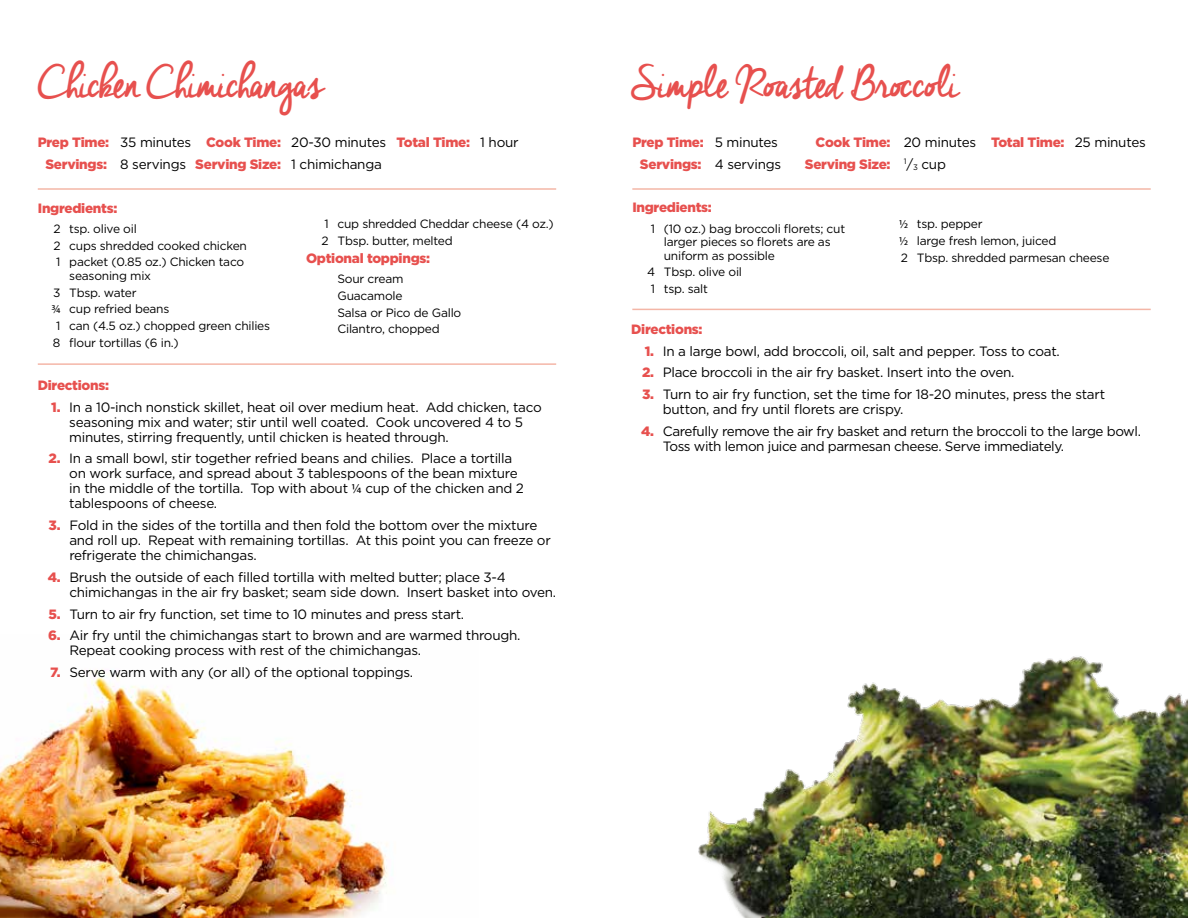
<style>
.page{position:relative;width:1188px;height:918px;background:#fff}
.page>*{position:absolute;margin:0;border:0;box-sizing:border-box;transform-origin:0 0}
.t1{font:45px "Cheddar Jack";letter-spacing:-.055em;color:#e7504e}
.t2{font:13.5px/15px "Gotham";letter-spacing:-.02em;color:#000}
.t3{font:900 13.5px/21.8px "Gotham";letter-spacing:-.02em;color:#e7504e}
.t4{font:12px/16.8px "Gotham";letter-spacing:-.02em;color:#000}
.s1{font-weight:400;color:#000}
.s2{font-family:"Myriad Pro"}
.s3{font-weight:900;color:#e7504e}
</style>
<div class="page">
<img style="left:0;top:670px;width:388px;height:248px">
<hr style="left:632px;top:188px;width:519px;height:2px;background:#f4b6a7">
<hr style="left:632px;top:309px;width:519px;height:1px;background:#f4b6a7">
<hr style="left:38px;top:188px;width:518px;height:2px;background:#f4b6a7">
<hr style="left:38px;top:363px;width:518px;height:2px;background:#f4b6a7">
<img style="left:698px;top:656px;width:490px;height:262px">
<h1 class="t1" style="left:38px;top:61px;width:288px">Chicken Chimichangas</h1>
<p class="t3" style="left:45px;top:131px;width:475px;text-indent:-8px">Prep Time: <span class="s1">35 minutes</span> Cook Time: <span class="s1">20-30 minutes</span> Total Time: <span class="s1">1 hour<br></span>Servings: <span class="s1">8 servings</span> Serving Size: <span class="s1">1 chimichanga</span></p>
<p class="t3" style="left:38px;top:197px;width:81px">Ingredients:</p>
<p class="t4" style="left:53px;top:220px;width:195px">2 tsp. olive oil<br>2 cups shredded cooked chicken<br>1 packet (0.85 oz.) Chicken taco</p>
<p class="t4" style="left:69px;top:267px;width:83px">seasoning mix</p>
<p class="t4" style="left:53px;top:284px;width:85px">3 Tbsp. water</p>
<p class="t4" style="left:51px;top:300px;width:120px"><span class="s2">¾</span> cup refried beans</p>
<p class="t4" style="left:56px;top:317px;width:215px">1 can (4.5 oz.) chopped green chilies</p>
<p class="t4" style="left:53px;top:334px;width:127px">8 flour tortillas (6 in.)</p>
<p class="t4" style="left:322px;top:215px;width:234px">1 cup shredded Cheddar cheese (4 oz.)<br>2 Tbsp. butter, melted</p>
<p class="t3" style="left:306px;top:247px;width:126px">Optional toppings:</p>
<p class="t4" style="left:338px;top:270px;width:125px">Sour cream<br>Guacamole<br>Salsa or Pico de Gallo<br>Cilantro, chopped</p>
<p class="t3" style="left:38px;top:374px;width:73px">Directions:</p>
<p class="t2" style="left:69px;top:399px;width:474px;text-indent:-18px"><span class="s3">1.</span> In a 10-inch nonstick skillet, heat oil over medium heat. Add chicken, taco seasoning mix and water; stir until well coated. Cook uncovered 4 to 5 minutes, stirring frequently, until chicken is heated through.</p>
<p class="t2" style="left:69px;top:451px;width:456px;text-indent:-21px"><span class="s3">2.</span> In a small bowl, stir together refried beans and chilies. Place a tortilla on work surface, and spread about 3 tablespoons of the bean mixture in the middle of the tortilla. Top with about <span class="s2">¼</span> cup of the chicken and 2 tablespoons of cheese.</p>
<p class="t2" style="left:69px;top:518px;width:483px;text-indent:-21px"><span class="s3">3.</span> Fold in the sides of the tortilla and then fold the bottom over the mixture and roll up. Repeat with remaining tortillas. At this point you can freeze or refrigerate the chimichangas.</p>
<p class="t2" style="left:69px;top:569px;width:488px;text-indent:-22px"><span class="s3">4.</span> Brush the outside of each filled tortilla with melted butter; place 3-4 chimichangas in the air fry basket; seam side down. Insert basket into oven.</p>
<p class="t2" style="left:49px;top:606px;width:417px"><span class="s3">5.</span> Turn to air fry function, set time to 10 minutes and press start.</p>
<p class="t2" style="left:69px;top:628px;width:453px;text-indent:-21px"><span class="s3">6.</span> Air fry until the chimichangas start to brown and are warmed through.<br>Repeat cooking process with rest of the chimichangas.</p>
<p class="t2" style="left:50px;top:665px;width:365px"><span class="s3">7.</span> Serve warm with any (or all) of the optional toppings.</p>
<h1 class="t1" style="left:631px;top:61px;width:330px">Simple Roasted Broccoli</h1>
<p class="t3" style="left:632px;top:131px;width:147px">Prep Time: <span class="s1">5 minutes</span></p>
<p class="t3" style="left:816px;top:131px;width:332px">Cook Time: <span class="s1">20 minutes</span> Total Time: <span class="s1">25 minutes</span></p>
<p class="t3" style="left:640px;top:153px;width:143px">Servings: <span class="s1">4 servings</span></p>
<p class="t3" style="left:805px;top:153px;width:143px">Serving Size: <sup>1</sup><span class="s1">/</span><sub>3</sub> <span class="s1">cup</span></p>
<p class="t3" style="left:632px;top:196px;width:81px">Ingredients:</p>
<p class="t4" style="left:664px;top:221px;width:183px;line-height:13.5px;text-indent:-13px">1 (10 oz.) bag broccoli florets; cut larger pieces so florets are as uniform as possible</p>
<p class="t4" style="left:651px;top:264px;width:93px;text-indent:-4px">4 Tbsp. olive oil<br>1 tsp. salt</p>
<p class="t4" style="left:899px;top:215px;width:212px"><span class="s2">½</span> tsp. pepper<br><span class="s2">½</span> large fresh lemon, juiced<br>2 Tbsp. shredded parmesan cheese</p>
<p class="t3" style="left:631px;top:318px;width:73px">Directions:</p>
<p class="t2" style="left:645px;top:343px;width:417px"><span class="s3">1.</span> In a large bowl, add broccoli, oil, salt and pepper. Toss to coat.</p>
<p class="t2" style="left:642px;top:365px;width:374px"><span class="s3">2.</span> Place broccoli in the air fry basket. Insert into the oven.</p>
<p class="t2" style="left:663px;top:386px;width:444px;text-indent:-21px"><span class="s3">3.</span> Turn to air fry function, set the time for 18-20 minutes, press the start button, and fry until florets are crispy.</p>
<p class="t2" style="left:663px;top:423px;width:480px;text-indent:-22px"><span class="s3">4.</span> Carefully remove the air fry basket and return the broccoli to the large bowl.<br>Toss with lemon juice and parmesan cheese. Serve immediately.</p>
</div>
